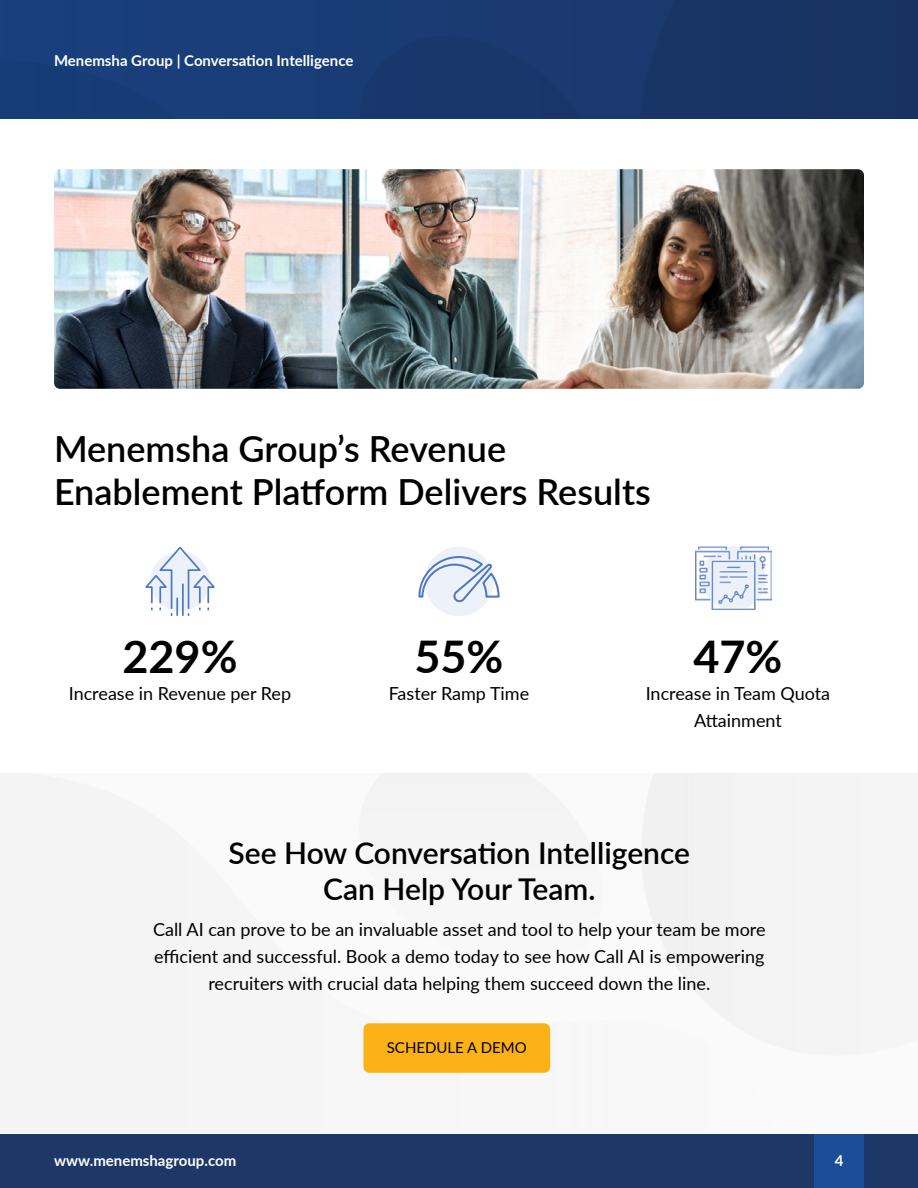
<style>
.page{position:relative;width:918px;height:1188px;background:#fff}
.page>*{position:absolute;margin:0;border:0;box-sizing:border-box;transform-origin:0 0}
.t1{font:700 45px "Lato";color:#000}
.t2{font:600 36px/43.2px "Lato";color:#000}
.t3{font:600 30px/36px "Lato";color:#000;text-align:center}
.t4{font:18px/27px "Lato";color:#000;text-align:center}
.t5{font:700 15px "Lato";color:#fff}
.t6{font:15px "Lato";color:#000}
</style>
<div class="page">
<div style="left:0;top:1134px;width:918px;height:54px;background:#1d3767"></div>
<div style="left:814px;top:1134px;width:50px;height:54px;background:#1b4d99"></div>
<div style="left:363px;top:1023px;width:187px;height:50px;background:#fcb116;border-radius:6px"></div>
<img style="left:0;top:0;width:918px;height:119px">
<img style="left:54px;top:169px;width:810px;height:220px">
<svg style="left:145px;top:547px;width:70px;height:68px"></svg>
<div style="left:424px;top:547px;width:70px;height:69px;background:#edf1f9;border-radius:50%"></div>
<svg style="left:418px;top:556px;width:82px;height:47px"></svg>
<img style="left:695px;top:547px;width:77px;height:63px">
<p class="t5" style="left:54px;top:50px;width:301px">Menemsha Group | Conversation Intelligence</p>
<h2 class="t2" style="left:54px;top:426px;width:598px">Menemsha Group’s Revenue<br>Enablement Platform Delivers Results</h2>
<h1 class="t1" style="left:122px;top:624px;width:117px">229%</h1>
<p class="t4" style="left:69px;top:680px;width:224px">Increase in Revenue per Rep</p>
<h1 class="t1" style="left:414px;top:624px;width:91px">55%</h1>
<p class="t4" style="left:389px;top:680px;width:142px">Faster Ramp Time</p>
<h1 class="t1" style="left:693px;top:624px;width:91px">47%</h1>
<p class="t4" style="left:646px;top:680px;width:186px">Increase in Team Quota<br>Attainment</p>
<h3 class="t3" style="left:229px;top:834px;width:463px">See How Conversation Intelligence<br>Can Help Your Team.</h3>
<p class="t4" style="left:153px;top:916px;width:614px">Call AI can prove to be an invaluable asset and tool to help your team be more efficient and successful. Book a demo today to see how Call AI is empowering recruiters with crucial data helping them succeed down the line.</p>
<p class="t6" style="left:387px;top:1037px;width:141px">SCHEDULE A DEMO</p>
<p class="t5" style="left:54px;top:1149px;width:184px">www.menemshagroup.com</p>
<p class="t5" style="left:835px;top:1149px;width:10px">4</p>
</div>
